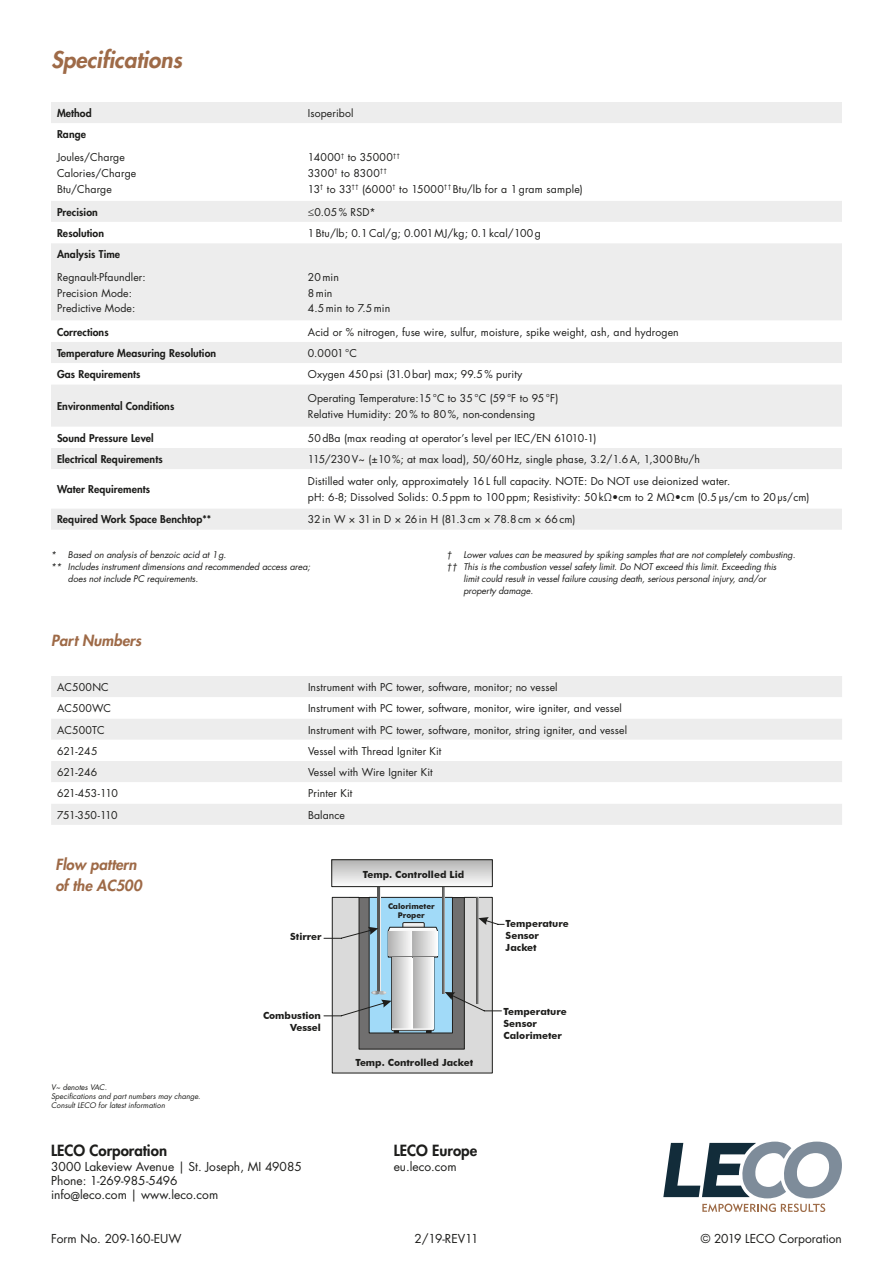
<style>
.page{position:relative;width:893px;height:1263px;background:#fff}
.page>*{position:absolute;margin:0;border:0;box-sizing:border-box;transform-origin:0 0}
.t1{font:italic 800 22.5px "Futura Std";color:#9e6a47}
.t2{font:italic 800 15px/21px "Futura Std";color:#9e6a47}
.t3{font:800 15px "Futura Std";color:#1d1d1b}
.t4{font:12px/14.2px "Futura Std";color:#1d1d1b}
.t5{font:10.5px/15.6px "Futura Std";letter-spacing:.01em;color:#1d1d1b}
.t6{font:800 10.5px "Futura Std";letter-spacing:.01em;color:#1d1d1b}
.t7{font:10.5px "Futura Std";letter-spacing:-.03em;color:#1d1d1b}
.t8{font:10.5px "Futura Std";letter-spacing:-.045em;color:#1d1d1b}
.t9{font:700 9.75px/11.7px "Futura BT";color:#1d1d1b}
.t10{font:italic 9px "Futura Std";letter-spacing:-.01em;color:#1d1d1b}
.t11{font:700 7.8px/9.4px "Futura BT";color:#1d1d1b;text-align:center}
.t12{font:italic 7.5px/9px "Futura Std";color:#1d1d1b}
</style>
<div class="page">
<div style="left:51px;top:102px;width:791px;height:428px;background:#ededed"></div>
<svg style="left:51px;top:123px;width:791px;height:385px"></svg>
<div style="left:51px;top:676px;width:791px;height:149px;background:#ededed"></div>
<svg style="left:51px;top:697px;width:791px;height:106px"></svg>
<hr style="left:377px;top:883px;width:2px;height:110px;background:#585857">
<hr style="left:379px;top:883px;width:1px;height:110px;background:#585857">
<hr style="left:442px;top:884px;width:1px;height:109px;background:#585857">
<svg style="left:443px;top:887px;width:2px;height:10px"></svg>
<svg style="left:334px;top:861px;width:157px;height:24px"></svg>
<div style="left:332px;top:859px;width:161px;height:28px;border:1px solid #1d1d1b"></div>
<svg style="left:324px;top:897px;width:181px;height:176px;background:#b8c1c6"></svg>
<svg style="left:663px;top:1142px;width:179px;height:70px"></svg>
<h1 class="t1" style="left:51px;top:45px;width:132px">Specifications</h1>
<p class="t6" style="left:57px;top:106px;width:36px">Method</p>
<p class="t5" style="left:308px;top:105px;width:47px">Isoperibol</p>
<p class="t6" style="left:57px;top:128px;width:31px">Range</p>
<p class="t5" style="left:57px;top:150px;width:81px">Joules/Charge<br>Calories/Charge<br>Btu/Charge</p>
<p class="t5" style="left:308px;top:150px;width:277px">14000<sup>†</sup> to 35000<sup>††<br></sup>3300<sup>†</sup> to 8300<sup>††<br></sup>13<sup>†</sup> to 33<sup>††</sup> (6000<sup>†</sup> to 15000<sup>††</sup> Btu/lb for a 1gram sample)</p>
<p class="t6" style="left:57px;top:205px;width:42px">Precision</p>
<p class="t5" style="left:308px;top:204px;width:69px">≤0.05% RSD*</p>
<p class="t6" style="left:57px;top:226px;width:49px">Resolution</p>
<p class="t5" style="left:308px;top:225px;width:235px">1Btu/lb; 0.1Cal/g; 0.001MJ/kg; 0.1kcal/100g</p>
<p class="t6" style="left:57px;top:248px;width:65px">Analysis Time</p>
<p class="t5" style="left:57px;top:270px;width:90px">Regnault-Pfaundler:<br>Precision Mode:<br>Predictive Mode:</p>
<p class="t5" style="left:308px;top:270px;width:84px">20min<br>8min<br>4.5min to 7.5min</p>
<p class="t6" style="left:57px;top:325px;width:53px">Corrections</p>
<p class="t5" style="left:308px;top:324px;width:372px">Acid or % nitrogen, fuse wire, sulfur, moisture, spike weight, ash, and hydrogen</p>
<p class="t6" style="left:57px;top:346px;width:161px">Temperature Measuring Resolution</p>
<p class="t5" style="left:308px;top:345px;width:51px">0.0001°C</p>
<p class="t6" style="left:57px;top:368px;width:85px">Gas Requirements</p>
<p class="t5" style="left:308px;top:367px;width:216px">Oxygen 450psi (31.0bar) max; 99.5% purity</p>
<p class="t6" style="left:57px;top:399px;width:119px">Environmental Conditions</p>
<p class="t5" style="left:308px;top:391px;width:252px">Operating Temperature:15°C to 35°C (59°F to 95°F)<br>Relative Humidity: 20% to 80%, non-condensing</p>
<p class="t6" style="left:57px;top:431px;width:98px">Sound Pressure Level</p>
<p class="t5" style="left:308px;top:430px;width:290px">50dBa (max reading at operator’s level per IEC/EN 61010-1)</p>
<p class="t6" style="left:57px;top:452px;width:107px">Electrical Requirements</p>
<p class="t5" style="left:308px;top:451px;width:394px">115/230V~ (±10%; at max load), 50/60 Hz, single phase, 3.2/1.6A, 1,300Btu/h</p>
<p class="t6" style="left:57px;top:483px;width:95px">Water Requirements</p>
<p class="t5" style="left:308px;top:474px;width:503px">Distilled water only, approximately 16L full capacity. NOTE: Do NOT use deionized water.<br>pH: 6-8; Dissolved Solids: 0.5ppm to 100ppm; Resistivity: 50kΩ•cm to 2 MΩ•cm (0.5µs/cm to 20µs/cm)</p>
<p class="t6" style="left:57px;top:513px;width:156px">Required Work Space Benchtop**</p>
<p class="t5" style="left:308px;top:512px;width:269px">32in W × 31in D × 26in H (81.3cm × 78.8cm × 66cm)</p>
<p class="t10" style="left:51px;top:549px;width:177px">* Based on analysis of benzoic acid at 1g.</p>
<p class="t10" style="left:51px;top:561px;width:261px">** Includes instrument dimensions and recommended access area;</p>
<p class="t10" style="left:68px;top:573px;width:132px">does not include PC requirements.</p>
<h2 class="t2" style="left:51px;top:630px;width:92px">Part Numbers</h2>
<p class="t10" style="left:446px;top:549px;width:7px">†</p>
<p class="t10" style="left:463px;top:549px;width:333px">Lower values can be measured by spiking samples that are not completely combusting.</p>
<p class="t10" style="left:446px;top:561px;width:332px">†† This is the combustion vessel safety limit. Do NOT exceed this limit. Exceeding this</p>
<p class="t10" style="left:463px;top:573px;width:304px">limit could result in vessel failure causing death, serious personal injury, and/or</p>
<p class="t10" style="left:463px;top:585px;width:71px">property damage.</p>
<p class="t5" style="left:57px;top:679px;width:53px">AC500NC</p>
<p class="t5" style="left:308px;top:679px;width:251px">Instrument with PC tower, software, monitor; no vessel</p>
<p class="t5" style="left:57px;top:701px;width:55px">AC500WC</p>
<p class="t5" style="left:308px;top:701px;width:315px">Instrument with PC tower, software, monitor, wire igniter, and vessel</p>
<p class="t5" style="left:57px;top:722px;width:49px">AC500TC</p>
<p class="t5" style="left:308px;top:722px;width:321px">Instrument with PC tower, software, monitor, string igniter, and vessel</p>
<p class="t5" style="left:57px;top:743px;width:42px">621-245</p>
<p class="t5" style="left:308px;top:743px;width:135px">Vessel with Thread Igniter Kit</p>
<p class="t5" style="left:57px;top:764px;width:42px">621-246</p>
<p class="t5" style="left:308px;top:764px;width:126px">Vessel with Wire Igniter Kit</p>
<p class="t7" style="left:57px;top:787px;width:62px">621-453-110</p>
<p class="t5" style="left:308px;top:786px;width:46px">Printer Kit</p>
<p class="t8" style="left:57px;top:808px;width:62px">751-350-110</p>
<p class="t5" style="left:308px;top:807px;width:39px">Balance</p>
<h2 class="t2" style="left:55px;top:854px;width:88px">Flow pattern of the AC500</h2>
<p class="t12" style="left:51px;top:1082px;width:151px">V~ denotes VAC.<br>Specifications and part numbers may change.<br>Consult LECO for latest information</p>
<p class="t9" style="left:290px;top:931px;width:33px">Stirrer</p>
<p class="t9" style="left:263px;top:1009px;width:59px;text-align:right">Combustion<br>Vessel</p>
<p class="t9" style="left:363px;top:868px;width:103px">Temp. Controlled Lid</p>
<p class="t11" style="left:388px;top:901px;width:48px">Calorimeter<br>Proper</p>
<p class="t9" style="left:355px;top:1057px;width:119px">Temp. Controlled Jacket</p>
<p class="t9" style="left:506px;top:918px;width:65px">Temperature<br>Sensor<br>Jacket</p>
<p class="t9" style="left:504px;top:1006px;width:65px">Temperature<br>Sensor<br>Calorimeter</p>
<h2 class="t3" style="left:51px;top:1141px;width:118px">LECO Corporation</h2>
<p class="t4" style="left:51px;top:1159px;width:252px">3000 Lakeview Avenue | St. Joseph, MI 49085<br>Phone: 1-269-985-5496<br>info@leco.com | www.leco.com</p>
<p class="t4" style="left:51px;top:1232px;width:132px">Form No. 209-160-EUW</p>
<p class="t4" style="left:415px;top:1232px;width:65px">2/19-REV11</p>
<p class="t4" style="left:701px;top:1232px;width:143px">© 2019 LECO Corporation</p>
<h2 class="t3" style="left:394px;top:1141px;width:85px">LECO Europe</h2>
<p class="t4" style="left:394px;top:1159px;width:64px">eu.leco.com</p>
</div>
